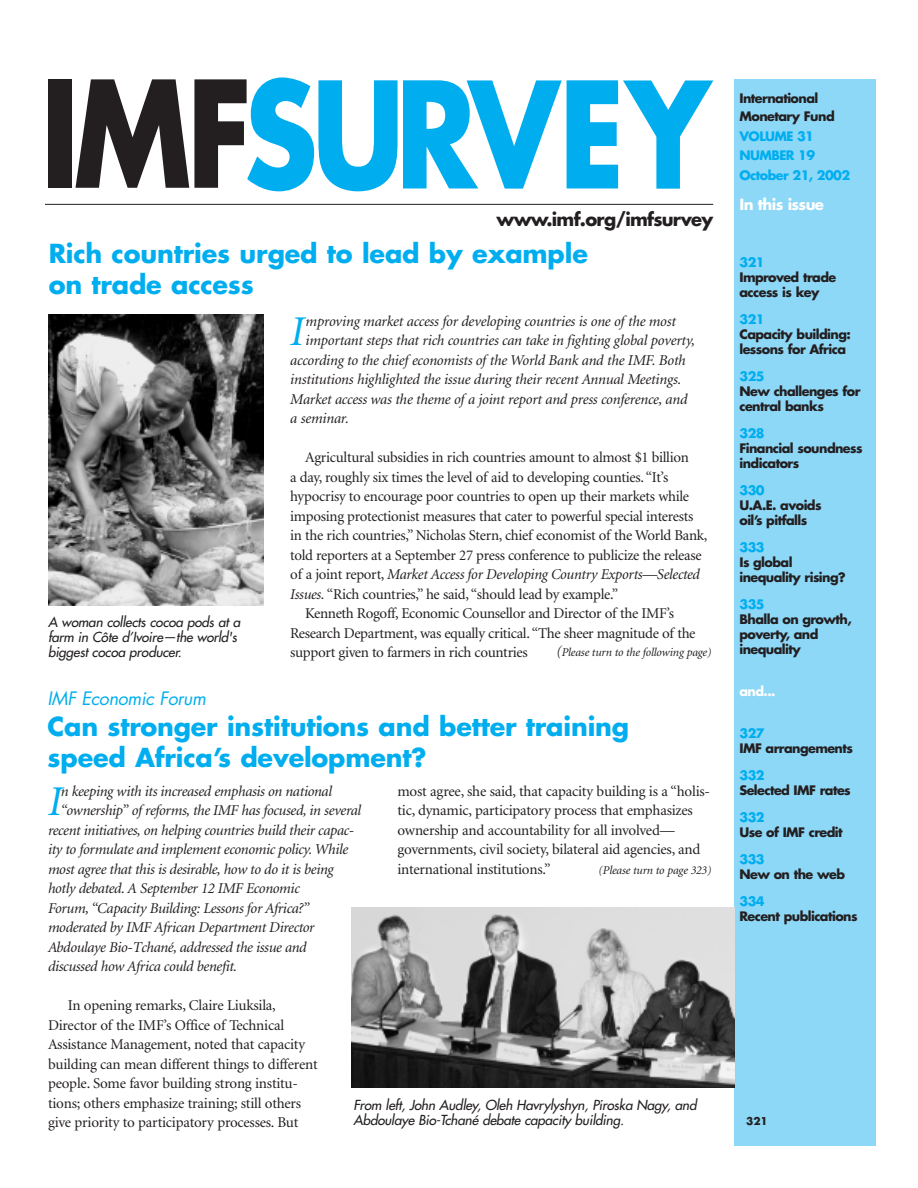
<style>
.page{position:relative;width:918px;height:1188px;background:#fff}
.page>*{position:absolute;margin:0;border:0;box-sizing:border-box;transform-origin:0 0}
.t1{font:italic 42.45px "Minion";color:#00aeef}
.t2{font:700 25.5px/30.6px "Futura";letter-spacing:-.005em;color:#00aeef}
.t3{font:700 18px "Futura";letter-spacing:-.04em;color:#231f20}
.t4{font:italic 18px "Futura";letter-spacing:-.02em;color:#00aeef}
.t5{font:15px/19.5px "Minion";letter-spacing:-.02em;color:#231f20}
.t6{font:italic 15px "Minion";letter-spacing:-.02em;color:#231f20}
.t7{font:700 15px "Futura";letter-spacing:-.045em;color:#fff}
.t8{font:italic 13.5px/15px "Futura";letter-spacing:-.01em;color:#231f20}
.t9{font:700 12.75px/15px "Futura";letter-spacing:-.045em;color:#231f20}
.t10{font:700 12.75px/19.5px "Futura";letter-spacing:-.045em;color:#00aeef}
.t11{font:700 12.75px "Futura";color:#fff}
.t12{font:italic 12px "Minion";letter-spacing:-.015em;color:#231f20}
.t13{font:700 10.5px "Futura";color:#231f20}
.s1{font-style:normal}
.s2{font-style:italic}
.s3{font-size:15px}
</style>
<div class="page">
<div style="left:734px;top:79px;width:142px;height:1067px;background:#8dd7f7"></div>
<div style="left:48px;top:79px;width:24px;height:109px;background:#231f20"></div>
<svg style="left:76px;top:77px;width:637px;height:114px"></svg>
<hr style="left:45px;top:204px;width:668px;height:1px;background:#231f20">
<img style="left:48px;top:315px;width:215px;height:291px">
<img style="left:351px;top:908px;width:383px;height:179px">
<p class="t3" style="left:497px;top:211px;width:218px">www.imf.org/imfsurvey</p>
<h2 class="t2" style="left:49px;top:241px;width:541px">Rich countries urged to lead by example on trade access</h2>
<p class="t8" style="left:48px;top:615px;width:194px">A woman collects cocoa pods at a farm in Côte d’Ivoire—the world's biggest cocoa producer.</p>
<h1 class="t1" style="left:290px;top:315px;width:16px">I</h1>
<p class="t6" style="left:306px;top:315px;width:372px">mproving market access for developing countries is one of the most</p>
<p class="t6" style="left:306px;top:335px;width:391px">important steps that rich countries can take in fighting global poverty,</p>
<p class="t6" style="left:290px;top:354px;width:397px">according to the chief economists of the World Bank and the IMF. Both</p>
<p class="t6" style="left:290px;top:374px;width:393px">institutions highlighted the issue during their recent Annual Meetings.</p>
<p class="t6" style="left:290px;top:393px;width:399px">Market access was the theme of a joint report and press conference, and</p>
<p class="t6" style="left:290px;top:413px;width:60px">a seminar.</p>
<p class="t5" style="left:305px;top:449px;width:385px">Agricultural subsidies in rich countries amount to almost $1 billion</p>
<p class="t5" style="left:290px;top:469px;width:380px">a day, roughly six times the level of aid to developing counties. “It’s</p>
<p class="t5" style="left:290px;top:488px;width:400px">hypocrisy to encourage poor countries to open up their markets while</p>
<p class="t5" style="left:290px;top:508px;width:405px">imposing protectionist measures that cater to powerful special interests</p>
<p class="t5" style="left:290px;top:527px;width:419px">in the rich countries,” Nicholas Stern, chief economist of the World Bank,</p>
<p class="t5" style="left:290px;top:547px;width:413px">told reporters at a September 27 press conference to publicize the release</p>
<p class="t6" style="left:290px;top:569px;width:411px"><span class="s1">of a joint report,</span> Market Access for Developing Country Exports—Selected</p>
<p class="t5" style="left:290px;top:586px;width:329px"><span class="s2">Issues.</span> “Rich countries,” he said, “should lead by example.”</p>
<p class="t5" style="left:305px;top:605px;width:371px">Kenneth Rogoff, Economic Counsellor and Director of the IMF’s</p>
<p class="t5" style="left:290px;top:625px;width:407px">Research Department, was equally critical. “The sheer magnitude of the</p>
<p class="t5" style="left:290px;top:644px;width:239px">support given to farmers in rich countries</p>
<p class="t12" style="left:556px;top:648px;width:157px"><span class="s3">(</span>Please turn to the following page)</p>
<p class="t4" style="left:48px;top:691px;width:160px">IMF Economic Forum</p>
<h2 class="t2" style="left:48px;top:713px;width:583px">Can stronger institutions and better training speed Africa’s development?</h2>
<p class="t5" style="left:398px;top:782px;width:314px">most agree, she said, that capacity building is a “holis&shy;tic, dynamic, participatory process that emphasizes ownership and accountability for all involved— governments, civil society, bilateral aid agencies, and international institutions.”</p>
<p class="t6" style="left:61px;top:785px;width:273px">n keeping with its increased emphasis on national</p>
<p class="t6" style="left:61px;top:804px;width:302px">“ownership” of reforms, the IMF has focused, in several</p>
<p class="t6" style="left:48px;top:824px;width:308px">recent initiatives, on helping countries build their capac-</p>
<p class="t6" style="left:48px;top:843px;width:302px">ity to formulate and implement economic policy. While</p>
<p class="t6" style="left:48px;top:863px;width:287px">most agree that this is desirable, how to do it is being</p>
<p class="t6" style="left:48px;top:882px;width:253px">hotly debated. A September 12 IMF Economic</p>
<p class="t6" style="left:48px;top:902px;width:263px">Forum, “Capacity Building: Lessons for Africa?”</p>
<p class="t6" style="left:48px;top:921px;width:268px">moderated by IMF African Department Director</p>
<p class="t6" style="left:48px;top:941px;width:260px">Abdoulaye Bio-Tchané, addressed the issue and</p>
<p class="t6" style="left:48px;top:960px;width:191px">discussed how Africa could benefit.</p>
<p class="t5" style="left:48px;top:997px;width:271px;text-indent:20px">In opening remarks, Claire Liuksila, Director of the IMF’s Office of Technical Assistance Management, noted that capacity building can mean different things to different people. Some favor building strong institu&shy;tions; others emphasize training; still others give priority to participatory processes. But</p>
<h1 class="t1" style="left:48px;top:785px;width:16px">I</h1>
<p class="t12" style="left:599px;top:865px;width:114px">(Please turn to page 323)</p>
<p class="t8" style="left:353px;top:1099px;width:345px">From left, John Audley, Oleh Havrylyshyn, Piroska Nagy, and<br>Abdoulaye Bio-Tchané debate capacity building.</p>
<p class="t9" style="left:740px;top:90px;width:97px;line-height:18px">International<br>Monetary Fund</p>
<p class="t10" style="left:740px;top:127px;width:112px">VOLUME 31<br>NUMBER 19<br>October 21, 2002</p>
<p class="t7" style="left:740px;top:197px;width:86px">In this issue</p>
<p class="t10" style="left:740px;top:253px;width:27px">321</p>
<p class="t9" style="left:740px;top:270px;width:98px">Improved trade access is key</p>
<p class="t10" style="left:740px;top:310px;width:27px">321</p>
<p class="t9" style="left:740px;top:327px;width:113px">Capacity building: lessons for Africa</p>
<p class="t10" style="left:740px;top:367px;width:27px">325</p>
<p class="t9" style="left:740px;top:384px;width:122px">New challenges for central banks</p>
<p class="t10" style="left:740px;top:424px;width:27px">328</p>
<p class="t9" style="left:740px;top:441px;width:125px">Financial soundness indicators</p>
<p class="t10" style="left:740px;top:481px;width:27px">330</p>
<p class="t9" style="left:740px;top:498px;width:84px">U.A.E. avoids oil’s pitfalls</p>
<p class="t10" style="left:740px;top:538px;width:27px">333</p>
<p class="t9" style="left:740px;top:555px;width:108px">Is global inequality rising?</p>
<p class="t10" style="left:740px;top:595px;width:27px">335</p>
<p class="t9" style="left:740px;top:612px;width:114px">Bhalla on growth, poverty, and inequality</p>
<p class="t11" style="left:740px;top:685px;width:38px">and...</p>
<p class="t10" style="left:740px;top:724px;width:27px">327</p>
<p class="t9" style="left:740px;top:741px;width:115px">IMF arrangements</p>
<p class="t10" style="left:740px;top:766px;width:27px">332</p>
<p class="t9" style="left:740px;top:783px;width:113px">Selected IMF rates</p>
<p class="t10" style="left:740px;top:808px;width:27px">332</p>
<p class="t9" style="left:740px;top:825px;width:105px">Use of IMF credit</p>
<p class="t10" style="left:740px;top:850px;width:27px">333</p>
<p class="t9" style="left:740px;top:867px;width:107px">New on the web</p>
<p class="t10" style="left:740px;top:892px;width:27px">334</p>
<p class="t9" style="left:740px;top:909px;width:120px">Recent publications</p>
<p class="t13" style="left:746px;top:1116px;width:23px">321</p>
</div>
